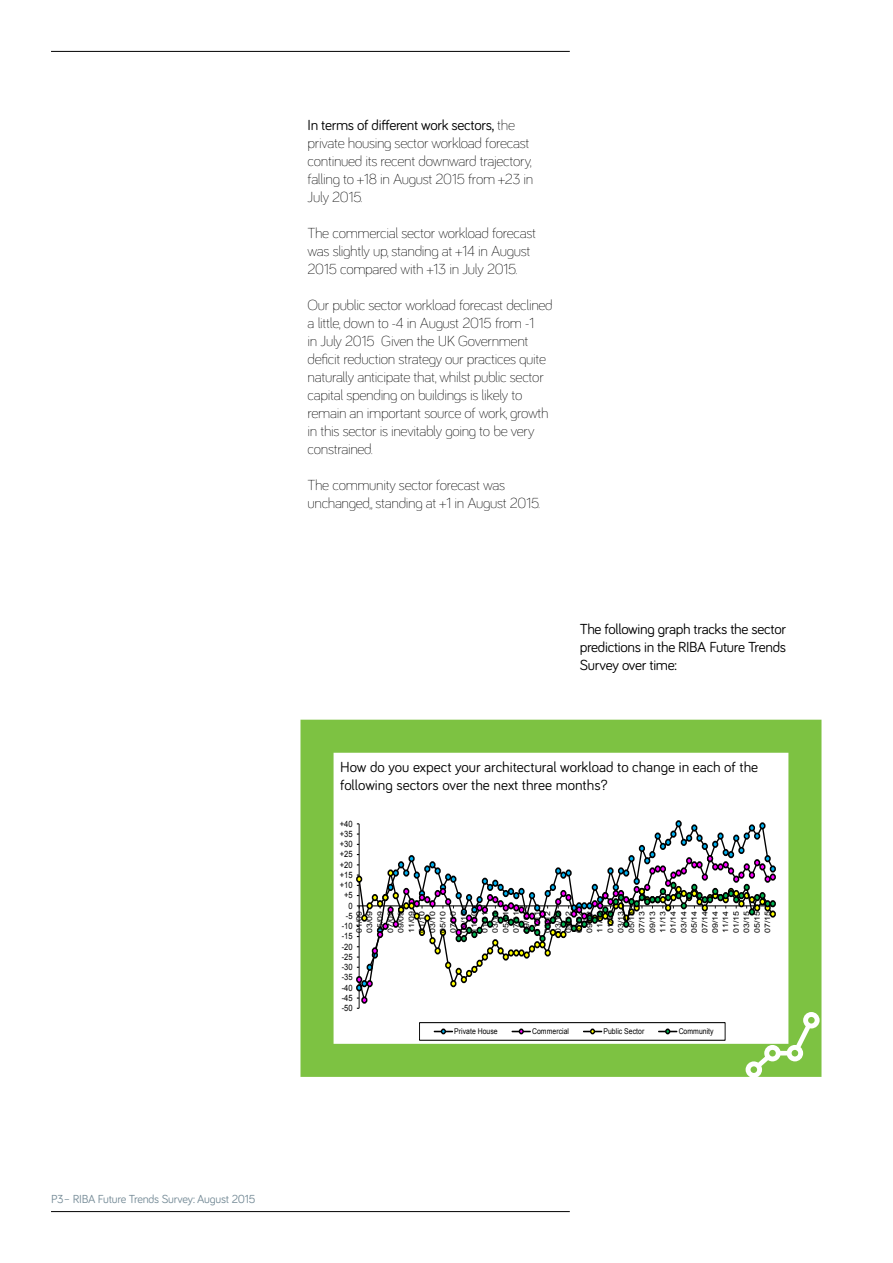
<style>
.page{position:relative;width:893px;height:1263px;background:#fff}
.page>*{position:absolute;margin:0;border:0;box-sizing:border-box;transform-origin:0 0}
.t1{font:300 15px/18px "Bariol";letter-spacing:-.02em;color:#000}
.t2{font:15px/18px "Bariol";color:#000}
.t3{font:12px "Bariol";letter-spacing:-.02em;color:#748a96}
.t4{font:8.7px "Arial";letter-spacing:-.005em;color:#000;scale:.87 1}
.t5{font:7.95px "Arial";color:#000;scale:.87 1}
.t6{font:7.5px/10.5px "Arial";letter-spacing:-.005em;color:#000;text-align:justify;scale:1.16 1}
.s1{font-weight:400}
</style>
<div class="page">
<hr style="left:51px;top:51px;width:519px;height:1px;background:#000">
<hr style="left:51px;top:1211px;width:519px;height:1px;background:#000">
<svg style="left:300px;top:720px;width:521px;height:357px"></svg>
<svg style="left:746px;top:1012px;width:74px;height:65px"></svg>
<p class="t1" style="left:308px;top:115px;width:227px"><span class="s1">In terms of different work sectors,</span> the private housing sector workload forecast continued its recent downward trajectory, falling to +18 in August 2015 from +23 in July 2015.</p>
<p class="t1" style="left:308px;top:223px;width:230px">The commercial sector workload forecast was slightly up, standing at +14 in August<br>2015 compared with +13 in July 2015.</p>
<p class="t1" style="left:308px;top:295px;width:247px">Our public sector workload forecast declined a little, down to -4 in August 2015 from -1<br>in July 2015 Given the UK Government deficit reduction strategy our practices quite naturally anticipate that, whilst public sector capital spending on buildings is likely to remain an important source of work, growth in this sector is inevitably going to be very constrained.</p>
<p class="t1" style="left:308px;top:475px;width:234px">The community sector forecast was unchanged,, standing at +1 in August 2015.</p>
<p class="t2" style="left:580px;top:619px;width:208px;text-align:justify">The following graph tracks the sector predictions in the RIBA Future Trends Survey over time:</p>
<p class="t2" style="left:340px;top:757px;width:420px">How do you expect your architectural workload to change in each of the following sectors over the next three months?</p>
<p class="t4" style="left:340px;top:818px;width:16px">+40</p>
<p class="t4" style="left:340px;top:828px;width:16px">+35</p>
<p class="t4" style="left:340px;top:838px;width:16px">+30</p>
<p class="t4" style="left:340px;top:848px;width:16px">+25</p>
<p class="t4" style="left:340px;top:859px;width:16px">+20</p>
<p class="t4" style="left:340px;top:869px;width:16px">+15</p>
<p class="t4" style="left:340px;top:879px;width:16px">+10</p>
<p class="t4" style="left:344px;top:889px;width:11px">+5</p>
<p class="t4" style="left:348px;top:900px;width:6px">0</p>
<p class="t6" style="left:354px;top:933px;width:20px;rotate:-90deg">01/09<br>03/09<br>05/09<br>07/09<br>09/09<br>11/09<br>01/10<br>03/10<br>05/10<br>07/10<br>09/10<br>11/10<br>01/11<br>03/11<br>05/11<br>07/11<br>09/11<br>11/11<br>01/12<br>03/12<br>05/12<br>07/12<br>09/12<br>11/12<br>01/13<br>03/13<br>05/13<br>07/13<br>09/13<br>11/13<br>01/14<br>03/14<br>05/14<br>07/14<br>09/14<br>11/14<br>01/15<br>03/15<br>05/15<br>07/15</p>
<p class="t4" style="left:346px;top:910px;width:9px">-5</p>
<p class="t4" style="left:342px;top:920px;width:14px">-10</p>
<p class="t4" style="left:342px;top:930px;width:14px">-15</p>
<p class="t4" style="left:342px;top:941px;width:14px">-20</p>
<p class="t4" style="left:342px;top:951px;width:14px">-25</p>
<p class="t4" style="left:342px;top:961px;width:14px">-30</p>
<p class="t4" style="left:342px;top:971px;width:14px">-35</p>
<p class="t4" style="left:342px;top:982px;width:14px">-40</p>
<p class="t4" style="left:342px;top:992px;width:14px">-45</p>
<p class="t4" style="left:342px;top:1002px;width:14px">-50</p>
<p class="t5" style="left:454px;top:1026px;width:51px">Private House</p>
<p class="t5" style="left:532px;top:1026px;width:44px">Commercial</p>
<p class="t5" style="left:603px;top:1026px;width:48px">Public Sector</p>
<p class="t5" style="left:679px;top:1026px;width:42px">Community</p>
<p class="t3" style="left:51px;top:1191px;width:206px">P3– RIBA Future Trends Survey: August 2015</p>
</div>
